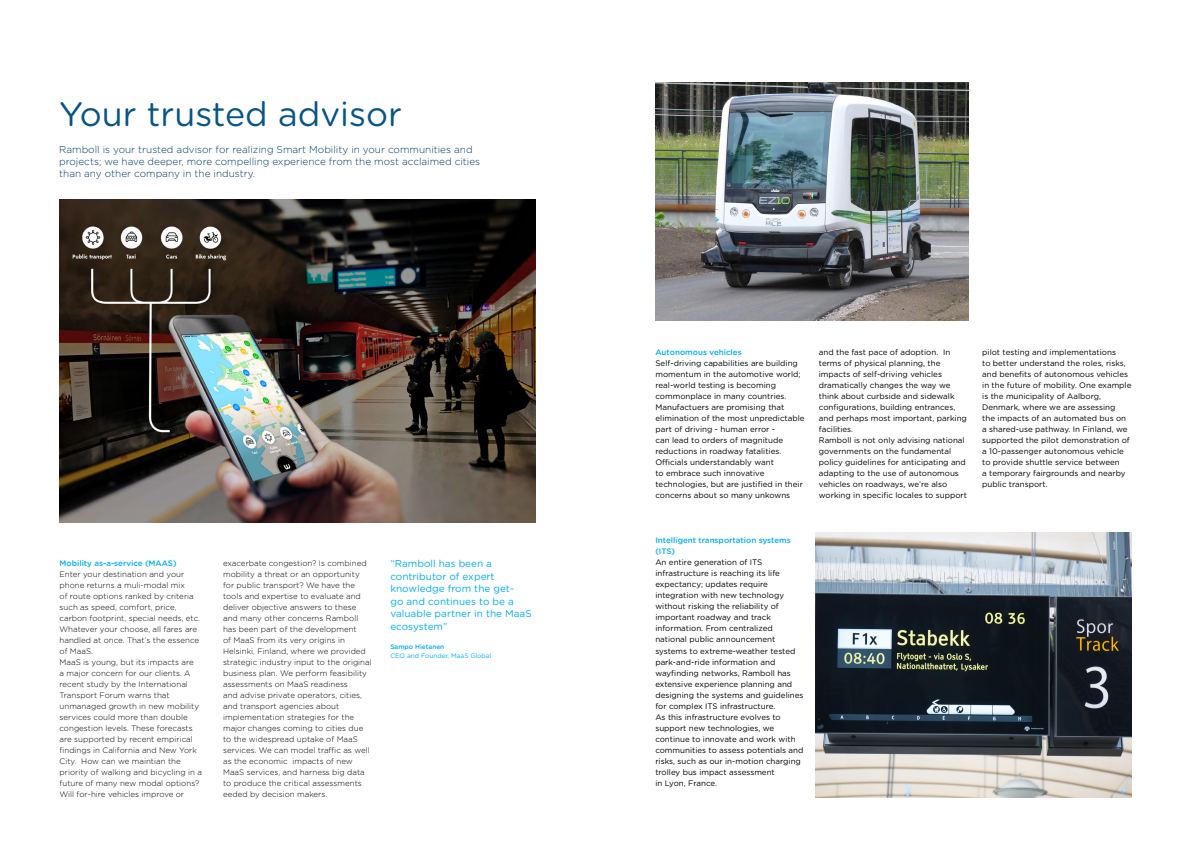
<style>
.page{position:relative;width:1191px;height:842px;background:#fff}
.page>*{position:absolute;margin:0;border:0;box-sizing:border-box;transform-origin:0 0}
.Title_-_Ocean_book{font:34px "Gotham Rounded";color:#085586}
.Subtitle_-_Ocean_lig{font:300 10px/12px "Gotham Rounded";color:#00395f}
.Quote___Book_10_12{font:10px/12.5px "Gotham Rounded";color:#00aeef}
.Image_text_-_Black_b{font:8px/11px "Gotham Rounded";color:#000}
.Body_text_-_Black_li{font:300 8px/11px "Gotham Rounded";color:#000}
.Image_text_-_Cyan_me{font:500 8px/11px "Gotham Rounded";color:#00aeef}
.Body_subtitle_-_Blac{font:500 8px "Gotham Rounded";color:#00aeef}
.Quote_Byline_-_Cyan{font:6.5px "Gotham Rounded";color:#00aeef}
.Quote_Byline_-_Cyan-2{font:500 6.5px "Gotham Rounded";color:#00aeef}
</style>
<div class="page">
<img style="left:655px;top:82px;width:313px;height:239px">
<img style="left:60px;top:199px;width:476px;height:323px">
<img style="left:815px;top:533px;width:316px;height:265px">
<p class="Title_-_Ocean_book" style="left:59px;top:91px;width:344px">Your trusted advisor</p>
<p class="Subtitle_-_Ocean_lig" style="left:59px;top:143px;width:422px">Ramboll is your trusted advisor for realizing Smart Mobility in your communities and projects; we have deeper, more compelling experience from the most acclaimed cities than any other company in the industry.</p>
<p class="Body_subtitle_-_Blac" style="left:60px;top:557px;width:118px">Mobility as-a-service (MAAS)</p>
<p class="Body_text_-_Black_li" style="left:60px;top:568px;width:142px">Enter your destination and your phone returns a muli-modal mix<br>of route options ranked by criteria such as speed, comfort, price, carbon footprint, special needs, etc.<br>Whatever your choose, all fares are handled at once. That’s the essence of MaaS.</p>
<p class="Body_text_-_Black_li" style="left:60px;top:656px;width:144px">MaaS is young, but its impacts are<br>a major concern for our clients. A recent study by the International Transport Forum warns that unmanaged growth in new mobility services could more than double congestion levels. These forecasts are supported by recent empirical findings in California and New York City. How can we maintian the priority of walking and bicycling in a future of many new modal options?<br>Will for-hire vehicles improve or</p>
<p class="Body_text_-_Black_li" style="left:223px;top:557px;width:150px">exacerbate congestion? Is combined mobility a threat or an opportunity for public transport? We have the tools and expertise to evaluate and deliver objective answers to these and many other concerns Ramboll has been part of the development<br>of MaaS from its very origins in Helsinki, Finland, where we provided strategic industry input to the original business plan. We perform feasibility assessments on MaaS readiness<br>and advise private operators, cities, and transport agencies about implementation strategies for the major changes coming to cities due to the widespread uptake of MaaS services. We can model traffic as well as the economic impacts of new MaaS services, and harness big data to produce the critical assessments eeded by decision makers.</p>
<p class="Quote___Book_10_12" style="left:390px;top:557px;width:143px">“Ramboll has been a contributor of expert knowledge from the get-<br>go and continues to be a valuable partner in the MaaS ecosystem”</p>
<p class="Quote_Byline_-_Cyan-2" style="left:390px;top:642px;width:55px">Sampo Hietanen</p>
<p class="Quote_Byline_-_Cyan" style="left:390px;top:651px;width:102px">CEO and Founder, MaaS Global</p>
<p class="Image_text_-_Cyan_me" style="left:655px;top:347px;width:88px">Autonomous vehicles</p>
<p class="Image_text_-_Black_b" style="left:655px;top:358px;width:151px">Self-driving capabilities are building momentum in the automotive world; real-world testing is becoming commonplace in many countries.<br>Manufactuers are promising that elimination of the most unpredictable part of driving - human error -<br>can lead to orders of magnitude reductions in roadway fatalities.</p>
<p class="Image_text_-_Black_b" style="left:655px;top:457px;width:149px">Officials understandably want<br>to embrace such innovative technologies, but are justified in their concerns about so many unkowns</p>
<p class="Image_text_-_Black_b" style="left:819px;top:347px;width:150px">and the fast pace of adoption. In terms of physical planning, the impacts of self-driving vehicles dramatically changes the way we think about curbside and sidewalk configurations, building entrances, and perhaps most important, parking facilities.</p>
<p class="Image_text_-_Black_b" style="left:819px;top:435px;width:150px">Ramboll is not only advising national governments on the fundamental policy guidelines for anticipating and adapting to the use of autonomous vehicles on roadways, we’re also working in specific locales to support</p>
<p class="Image_text_-_Cyan_me" style="left:655px;top:535px;width:137px">Intelligent transportation systems (ITS)</p>
<p class="Image_text_-_Black_b" style="left:655px;top:557px;width:150px">An entire generation of ITS infrastructure is reaching its life expectancy; updates require integration with new technology without risking the reliability of important roadway and track information. From centralized national public announcement systems to extreme-weather tested park-and-ride information and wayfinding networks, Ramboll has extensive experience planning and designing the systems and guidelines for complex ITS infrastructure.</p>
<p class="Image_text_-_Black_b" style="left:655px;top:711px;width:150px">As this infrastructure evolves to support new technologies, we continue to innovate and work with communities to assess potentials and risks, such as our in-motion charging trolley bus impact assessment</p>
<p class="Image_text_-_Black_b" style="left:655px;top:777px;width:63px">in Lyon, France.</p>
<p class="Image_text_-_Black_b" style="left:982px;top:347px;width:151px">pilot testing and implementations<br>to better understand the roles, risks, and benefits of autonomous vehicles in the future of mobility. One example is the municipality of Aalborg, Denmark, where we are assessing<br>the impacts of an automated bus on a shared-use pathway. In Finland, we supported the pilot demonstration of a 10-passenger autonomous vehicle to provide shuttle service between<br>a temporary fairgrounds and nearby public transport.</p>
</div>
